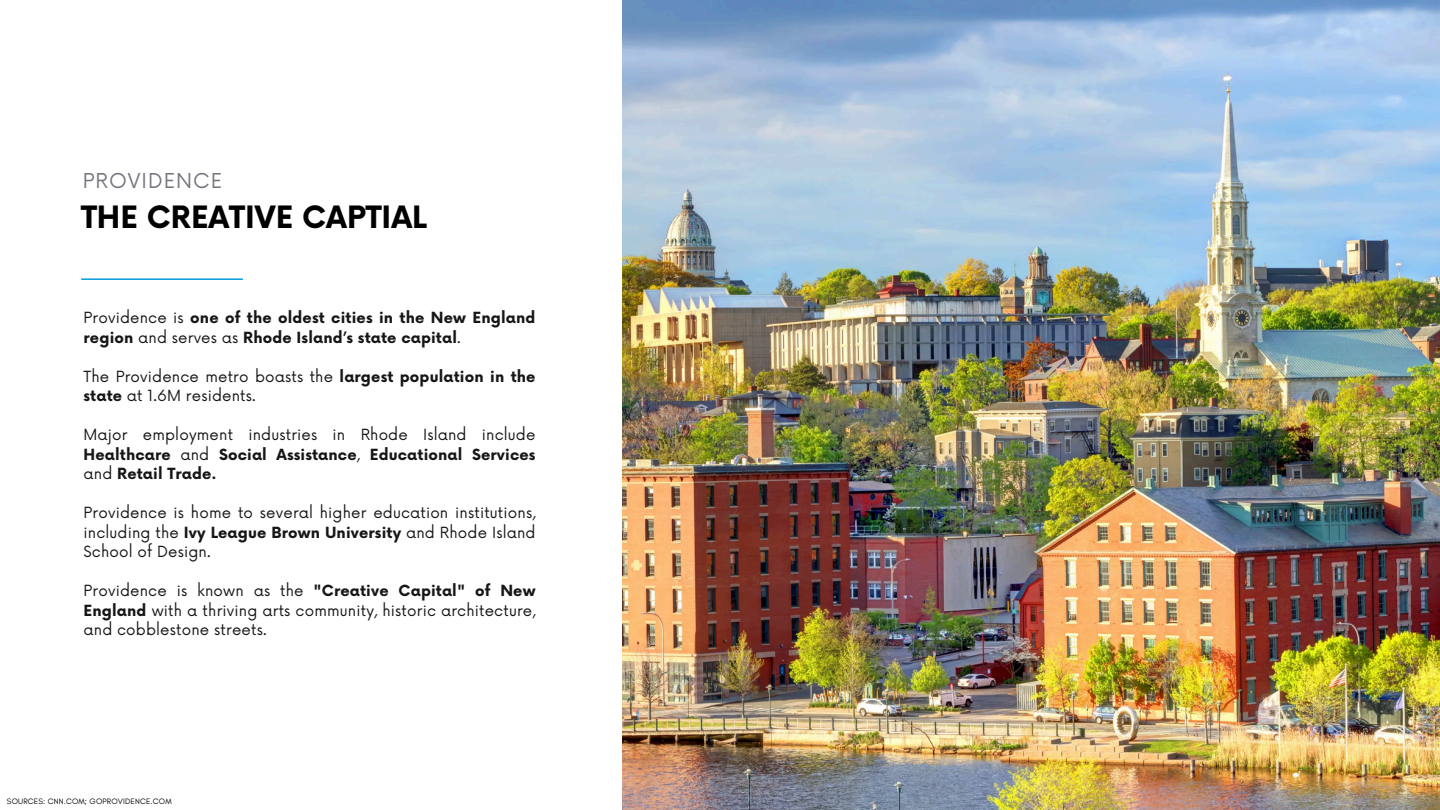
<style>
.page{position:relative;width:1440px;height:810px;background:#fff}
.page>*{position:absolute;margin:0;border:0;box-sizing:border-box;transform-origin:0 0}
.t1{font:700 30px "Now";color:#000}
.t2{font:20px "Now";letter-spacing:.05em;color:#79747d}
.t3{font:15px/19.5px "Now";letter-spacing:.01em;color:#171616;text-align:justify}
.t4{font:700 15px/19.5px "Now";letter-spacing:.01em;color:#171616}
.t5{font:8px "Glacial Indifference";letter-spacing:.02em;color:#000}
.s1{font-weight:400}
.s2{font-weight:700}
</style>
<div class="page">
<hr style="left:82px;top:278px;width:160px;height:2px;background:#009ade">
<img style="left:622px;top:0;width:818px;height:810px">
<h3 class="t2" style="left:83px;top:170px;width:141px">PROVIDENCE</h3>
<h3 class="t1" style="left:81px;top:201px;width:347px">THE CREATIVE CAPTIAL</h3>
<h2 class="t4" style="left:84px;top:309px;width:454px"><span class="s1">Providence is</span> one of the oldest cities in the New England region <span class="s1">and serves as</span> Rhode Island’s state capital<span class="s1">.</span></h2>
<h1 class="t3" style="left:84px;top:368px;width:454px">The Providence metro boasts the <span class="s2">largest population in the state</span> at 1.6M residents.</h1>
<h3 class="t4" style="left:84px;top:426px;width:454px;text-align:justify"><span class="s1">Major employment industries in Rhode Island include </span>Healthcare <span class="s1">and</span> Social Assistance<span class="s1">,</span> Educational Services <span class="s1">and</span> Retail Trade.</h3>
<h3 class="t3" style="left:84px;top:504px;width:454px">Providence is home to several higher education institutions, including the <span class="s2">Ivy League Brown University</span> and Rhode Island School of Design.</h3>
<h3 class="t3" style="left:84px;top:582px;width:454px">Providence is known as the <span class="s2">"Creative Capital" of New England</span> with a thriving arts community, historic architecture, and cobblestone streets.</h3>
<p class="t5" style="left:7px;top:796px;width:166px">SOURCES: CNN.COM; GOPROVIDENCE.COM</p>
</div>
